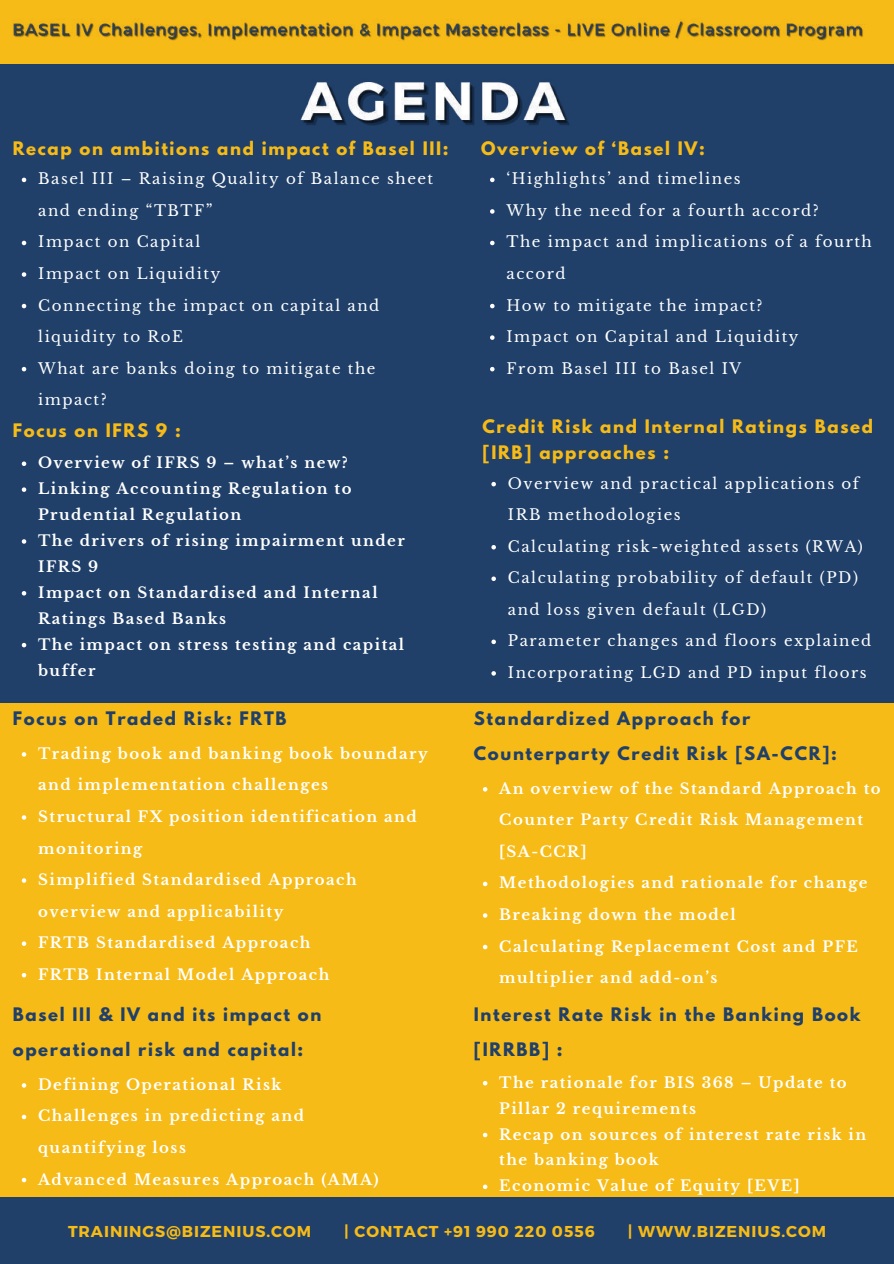
<style>
.page{position:relative;width:894px;height:1264px;background:#fff}
.page>*{position:absolute;margin:0;border:0;box-sizing:border-box;transform-origin:0 0}
.t1{font:700 16.5px/35px "League Spartan";letter-spacing:.1em;color:#20406a}
.t2{font:700 16.5px/26px "League Spartan";letter-spacing:.1em;color:#f7bb17}
.t3{font:700 15.75px "Montserrat";letter-spacing:.06em;color:#f7bb17}
.t4{font:15px/31.5px "Libre Baskerville";letter-spacing:.1em;color:#fff}
.t5{font:700 14.85px/31.5px "Libre Baskerville";letter-spacing:.1em;color:#fff}
</style>
<div class="page">
<div style="left:0;top:0;width:893px;height:1263px;background:#20406a"></div>
<div style="left:0;top:704px;width:893px;height:559px;background:#f7bb17"></div>
<div style="left:0;top:0;width:893px;height:63px;background:#f7bb17"></div>
<div style="left:0;top:1197px;width:893px;height:66px;background:#20406a"></div>
<svg style="left:22px;top:178px;width:4px;height:4px"></svg>
<svg style="left:22px;top:241px;width:4px;height:4px"></svg>
<svg style="left:22px;top:272px;width:4px;height:5px"></svg>
<svg style="left:22px;top:304px;width:4px;height:4px"></svg>
<svg style="left:22px;top:367px;width:4px;height:4px"></svg>
<svg style="left:22px;top:461px;width:4px;height:5px"></svg>
<svg style="left:22px;top:487px;width:4px;height:5px"></svg>
<svg style="left:22px;top:539px;width:4px;height:4px"></svg>
<svg style="left:22px;top:591px;width:4px;height:4px"></svg>
<svg style="left:22px;top:643px;width:4px;height:4px"></svg>
<svg style="left:490px;top:178px;width:4px;height:4px"></svg>
<svg style="left:490px;top:209px;width:4px;height:5px"></svg>
<svg style="left:490px;top:241px;width:4px;height:4px"></svg>
<svg style="left:490px;top:304px;width:4px;height:4px"></svg>
<svg style="left:490px;top:335px;width:4px;height:5px"></svg>
<svg style="left:490px;top:367px;width:4px;height:4px"></svg>
<img style="left:300px;top:82px;width:270px;height:44px">
<img style="left:13px;top:18px;width:850px;height:23px">
<svg style="left:22px;top:752px;width:4px;height:4px"></svg>
<svg style="left:22px;top:815px;width:4px;height:4px"></svg>
<svg style="left:22px;top:878px;width:4px;height:4px"></svg>
<svg style="left:22px;top:941px;width:4px;height:4px"></svg>
<svg style="left:22px;top:973px;width:4px;height:4px"></svg>
<svg style="left:491px;top:482px;width:5px;height:4px"></svg>
<svg style="left:491px;top:545px;width:5px;height:4px"></svg>
<svg style="left:491px;top:576px;width:5px;height:5px"></svg>
<svg style="left:491px;top:639px;width:5px;height:5px"></svg>
<svg style="left:491px;top:671px;width:5px;height:4px"></svg>
<svg style="left:22px;top:1083px;width:4px;height:4px"></svg>
<svg style="left:22px;top:1114px;width:4px;height:5px"></svg>
<svg style="left:22px;top:1177px;width:4px;height:5px"></svg>
<svg style="left:483px;top:787px;width:4px;height:4px"></svg>
<svg style="left:483px;top:881px;width:4px;height:5px"></svg>
<svg style="left:483px;top:913px;width:4px;height:4px"></svg>
<svg style="left:483px;top:944px;width:4px;height:5px"></svg>
<svg style="left:483px;top:1081px;width:4px;height:4px"></svg>
<svg style="left:483px;top:1132px;width:4px;height:5px"></svg>
<svg style="left:483px;top:1184px;width:4px;height:5px"></svg>
<p class="t2" style="left:13px;top:138px;width:437px">Recap on ambitions and impact of Basel III:</p>
<p class="t4" style="left:38px;top:163px;width:396px">Basel III – Raising Quality of Balance sheet and ending “TBTF”<br>Impact on Capital<br>Impact on Liquidity<br>Connecting the impact on capital and liquidity to RoE<br>What are banks doing to mitigate the impact?</p>
<p class="t2" style="left:13px;top:419px;width:170px">Focus on IFRS 9 :</p>
<p class="t5" style="left:38px;top:450px;width:368px;line-height:26px">Overview of IFRS 9 – what’s new?<br>Linking Accounting Regulation to<br>Prudential Regulation<br>The drivers of rising impairment under<br>IFRS 9<br>Impact on Standardised and Internal<br>Ratings Based Banks<br>The impact on stress testing and capital buffer</p>
<p class="t1" style="left:13px;top:703px;width:275px">Focus on Traded Risk: FRTB</p>
<p class="t5" style="left:38px;top:738px;width:391px">Trading book and banking book boundary and implementation challenges<br>Structural FX position identification and monitoring<br>Simplified Standardised Approach overview and applicability<br>FRTB Standardised Approach<br>FRTB Internal Model Approach</p>
<p class="t1" style="left:13px;top:999px;width:310px">Basel III &amp; IV and its impact on operational risk and capital:</p>
<p class="t5" style="left:38px;top:1068px;width:342px">Defining Operational Risk<br>Challenges in predicting and quantifying loss<br>Advanced Measures Approach (AMA)</p>
<p class="t2" style="left:481px;top:138px;width:225px">Overview of ‘Basel IV:</p>
<p class="t4" style="left:506px;top:163px;width:367px">‘Highlights’ and timelines<br>Why the need for a fourth accord?<br>The impact and implications of a fourth accord<br>How to mitigate the impact?<br>Impact on Capital and Liquidity<br>From Basel III to Basel IV</p>
<p class="t2" style="left:482px;top:416px;width:392px">Credit Risk and Internal Ratings Based [IRB] approaches :</p>
<p class="t4" style="left:508px;top:467px;width:365px">Overview and practical applications of IRB methodologies<br>Calculating risk-weighted assets (RWA)<br>Calculating probability of default (PD) and loss given default (LGD)<br>Parameter changes and floors explained Incorporating LGD and PD input floors</p>
<p class="t1" style="left:474px;top:703px;width:364px">Standardized Approach for<br>Counterparty Credit Risk [SA-CCR]:</p>
<p class="t5" style="left:499px;top:772px;width:383px">An overview of the Standard Approach to<br>Counter Party Credit Risk Management [SA-CCR]<br>Methodologies and rationale for change<br>Breaking down the model<br>Calculating Replacement Cost and PFE multiplier and add-on’s</p>
<p class="t1" style="left:474px;top:999px;width:388px">Interest Rate Risk in the Banking Book [IRRBB] :</p>
<p class="t5" style="left:499px;top:1069px;width:368px;line-height:26px">The rationale for BIS 368 – Update to<br>Pillar 2 requirements<br>Recap on sources of interest rate risk in the banking book<br>Economic Value of Equity [EVE]</p>
<p class="t3" style="left:68px;top:1220px;width:244px">TRAININGS@BIZENIUS.COM</p>
<p class="t3" style="left:344px;top:1220px;width:252px">| CONTACT +91 990 220 0556</p>
<p class="t3" style="left:627px;top:1220px;width:200px">| WWW.BIZENIUS.COM</p>
</div>
